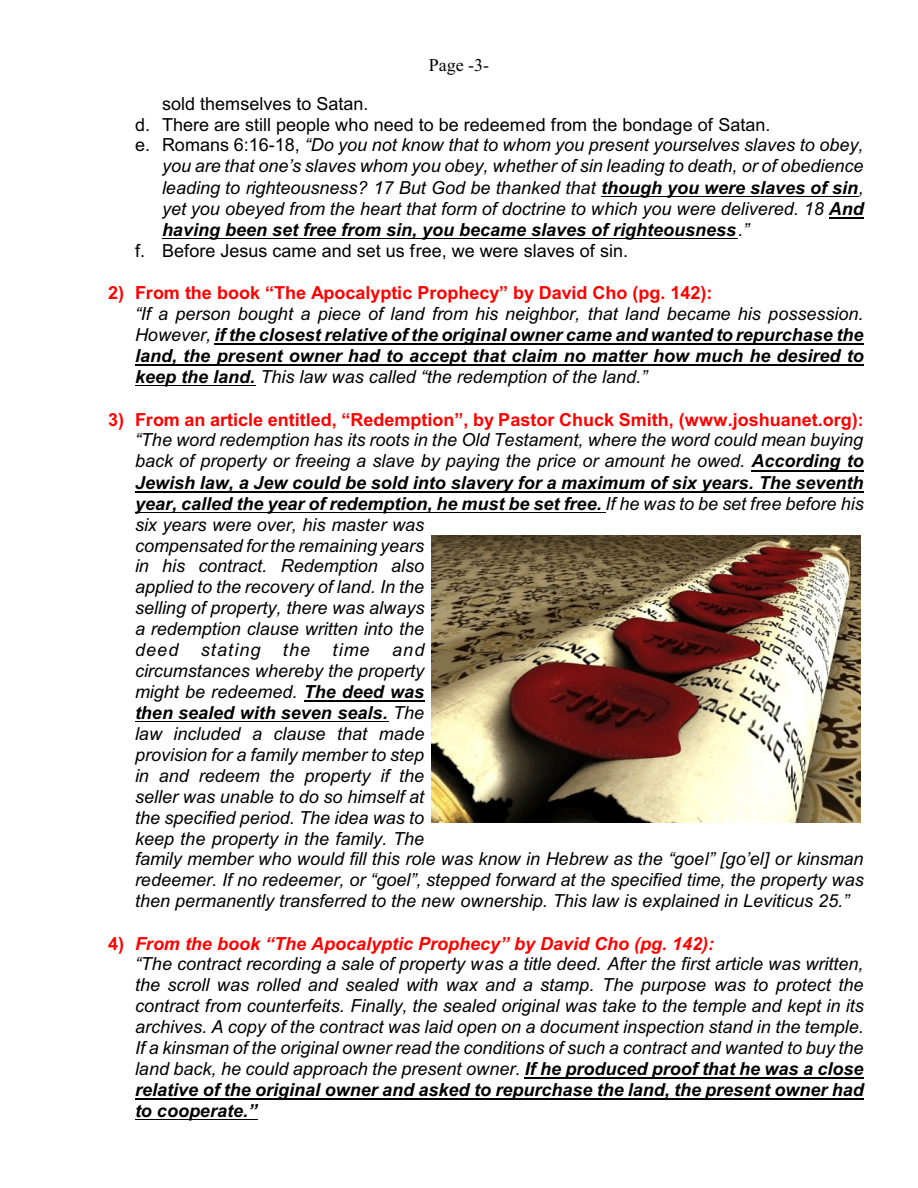
<style>
.page{position:relative;width:918px;height:1188px;background:#fff}
.page>*{position:absolute;margin:0;border:0;box-sizing:border-box;transform-origin:0 0}
.t1{font:italic 18px/21px "Arial";color:#000}
.t2{font:italic 700 18px/21.1px "Arial";color:#000;text-align:justify}
.t3{font:18px "Arial";color:#000}
.t4{font:700 18px "Arial";color:#f00}
.t5{font:18px "Times New Roman";color:#000}
.s1{font-style:normal}
.s2{font-weight:700}
.s3{font-weight:400}
.s4{font-weight:700;font-style:normal;color:#f00}
.s5{font-weight:700;color:#f00}
</style>
<div class="page">
<hr style="left:601px;top:196px;width:258px;height:1px;background:#000">
<hr style="left:829px;top:217px;width:35px;height:2px;background:#000">
<hr style="left:162px;top:238px;width:576px;height:1px;background:#000">
<hr style="left:215px;top:344px;width:649px;height:1px;background:#000">
<hr style="left:135px;top:365px;width:729px;height:1px;background:#000">
<hr style="left:135px;top:385px;width:120px;height:1px;background:#000">
<hr style="left:752px;top:470px;width:112px;height:1px;background:#000">
<hr style="left:135px;top:491px;width:729px;height:1px;background:#000">
<hr style="left:135px;top:512px;width:471px;height:1px;background:#000">
<hr style="left:304px;top:701px;width:120px;height:1px;background:#000">
<hr style="left:135px;top:722px;width:253px;height:1px;background:#000">
<hr style="left:525px;top:1078px;width:339px;height:1px;background:#000">
<hr style="left:135px;top:1099px;width:729px;height:1px;background:#000">
<hr style="left:135px;top:1120px;width:122px;height:1px;background:#000">
<img style="left:431px;top:536px;width:429px;height:287px">
<p class="t5" style="left:429px;top:58px;width:62px">Page -3-</p>
<p class="t3" style="left:162px;top:97px;width:208px">sold themselves to Satan.</p>
<p class="t3" style="left:135px;top:118px;width:637px">d. There are still people who need to be redeemed from the bondage of Satan.</p>
<p class="t1" style="left:135px;top:136px;width:730px"><span class="s1">e. Romans 6:16-18,</span> “Do you not know that to whom you present yourselves slaves to obey,</p>
<p class="t1" style="left:162px;top:157px;width:703px">you are that one’s slaves whom you obey, whether of sin leading to death, or of obedience</p>
<p class="t1" style="left:162px;top:178px;width:703px">leading to righteousness? 17 But God be thanked that <span class="s2">though you were slaves of sin</span>,</p>
<p class="t1" style="left:162px;top:200px;width:703px">yet you obeyed from the heart that form of doctrine to which you were delivered. 18 <span class="s2">And</span></p>
<p class="t2" style="left:162px;top:221px;width:588px">having been set free from sin, you became slaves of righteousness<span class="s3">.”</span></p>
<p class="t3" style="left:135px;top:244px;width:495px">f. Before Jesus came and set us free, we were slaves of sin.</p>
<p class="t4" style="left:108px;top:286px;width:606px">2) From the book “The Apocalyptic Prophecy” by David Cho (pg. 142):</p>
<p class="t2" style="left:135px;top:304px;width:730px"><span class="s3">“If a person bought a piece of land from his neighbor, that land became his possession.<br>However,</span> if the closest relative of the original owner came and wanted to repurchase the land, the present owner had to accept that claim no matter how much he desired to keep the land. <span class="s3">This law was called “the redemption of the land.”</span></p>
<p class="t4" style="left:108px;top:412px;width:757px">3) From an article entitled, “Redemption”, by Pastor Chuck Smith, (www.joshuanet.org):</p>
<p class="t1" style="left:135px;top:431px;width:730px">“The word redemption has its roots in the Old Testament, where the word could mean buying back of property or freeing a slave by paying the price or amount he owed. <span class="s2">According to Jewish law, a Jew could be sold into slavery for a maximum of six years. The seventh year, called the year of redemption, he must be set free.</span> If he was to be set free before his six years were over, his master was<br>compensated for the remaining years<br>in his contract. Redemption also<br>applied to the recovery of land. In the<br>selling of property, there was always<br>a redemption clause written into the<br>deed stating the time and<br>circumstances whereby the property<br>might be redeemed. <span class="s2">The deed was<br>then sealed with seven seals.</span> The<br>law included a clause that made<br>provision for a family member to step<br>in and redeem the property if the<br>seller was unable to do so himself at<br>the specified period. The idea was to<br>keep the property in the family. The<br>family member who would fill this role was know in Hebrew as the “goel” [go’el] or kinsman redeemer. If no redeemer, or “goel”, stepped forward at the specified time, the property was then permanently transferred to the new ownership. This law is explained in Leviticus 25.”</p>
<p class="t1" style="left:135px;top:934px;width:730px;text-indent:-27px"><span class="s4">4)</span> <span class="s5">From the book “The Apocalyptic Prophecy” by David Cho (pg. 142):<br></span>“The contract recording a sale of property was a title deed. After the first article was written, the scroll was rolled and sealed with wax and a stamp. The purpose was to protect the contract from counterfeits. Finally, the sealed original was take to the temple and kept in its archives. A copy of the contract was laid open on a document inspection stand in the temple.<br>If a kinsman of the original owner read the conditions of such a contract and wanted to buy the land back, he could approach the present owner. <span class="s2">If he produced proof that he was a close relative of the original owner and asked to repurchase the land, the present owner had to cooperate.”</span></p>
</div>
